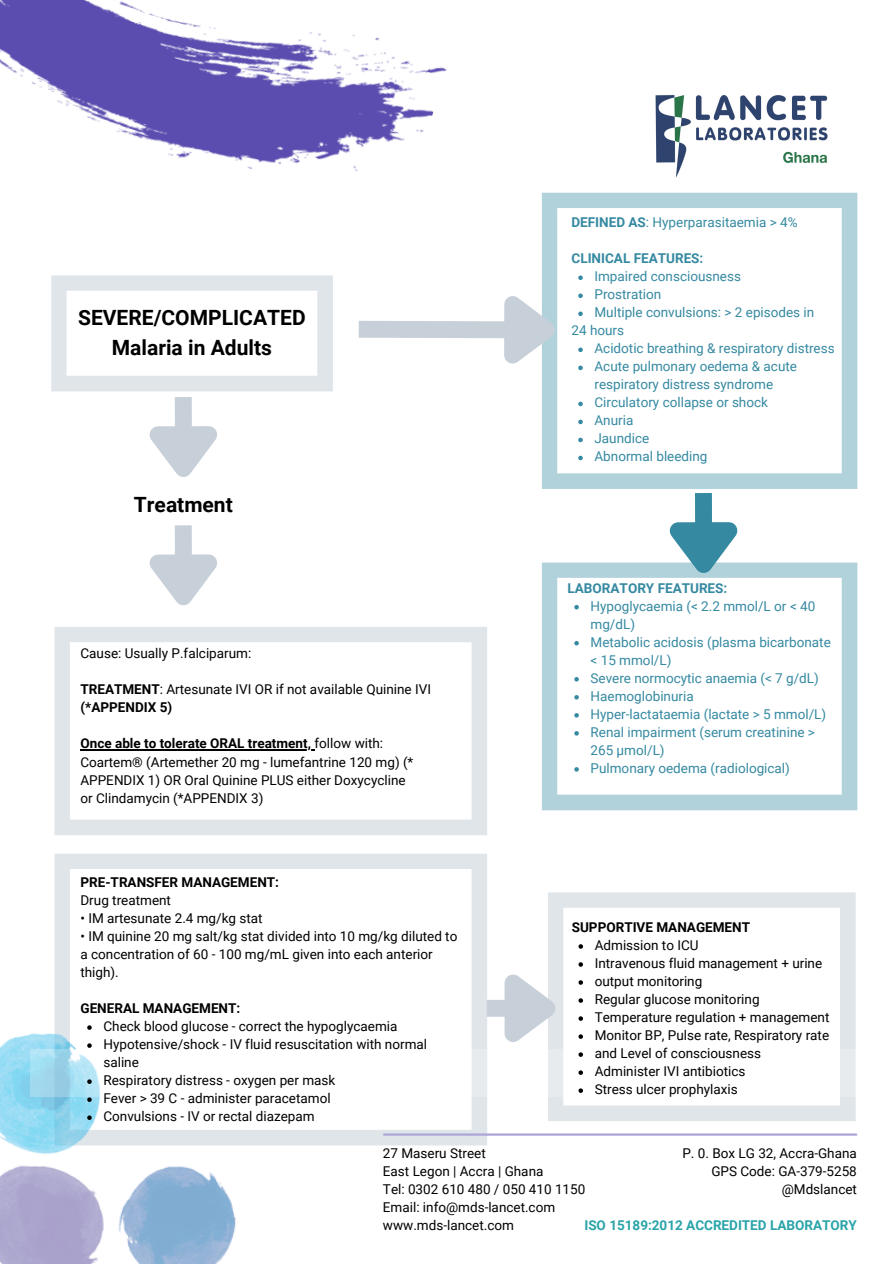
<style>
.page{position:relative;width:894px;height:1264px;background:#fff}
.page>*{position:absolute;margin:0;border:0;box-sizing:border-box;transform-origin:0 0}
.t1{font:700 21px "Roboto";color:#000}
.t2{font:13.5px/18px "Roboto";color:#000}
.t3{font:13.5px/18px "Roboto";color:#3589a1}
.t4{font:700 13.5px "Roboto";color:#000}
.t5{font:700 13.5px "Roboto";color:#3589a1}
.t6{font:700 13.5px "Roboto";color:#29a4a8}
.s1{font-weight:700}
.s2{font-weight:400}
</style>
<div class="page">
<img style="left:655px;top:95px;width:173px;height:83px">
<svg style="left:54px;top:854px;width:433px;height:291px"></svg>
<hr style="left:384px;top:1133px;width:472px;height:2px;background:#aca6d7">
<img style="left:0;top:1030px;width:238px;height:233px">
<img style="left:0;top:0;width:447px;height:171px">
<svg style="left:548px;top:892px;width:307px;height:229px"></svg>
<svg style="left:30px;top:1049px;width:125px;height:47px"></svg>
<div style="left:170px;top:1049px;width:125px;height:47px;background:#fff"></div>
<svg style="left:451px;top:1049px;width:125px;height:47px"></svg>
<div style="left:311px;top:1049px;width:125px;height:47px;background:#fff"></div>
<div style="left:591px;top:1049px;width:125px;height:47px;background:#fff"></div>
<div style="left:732px;top:1049px;width:124px;height:47px;background:#fff"></div>
<div style="left:175px;top:397px;width:17px;height:33px;background:#c7d0d8"></div>
<svg style="left:149px;top:411px;width:68px;height:66px"></svg>
<svg style="left:542px;top:193px;width:315px;height:296px"></svg>
<svg style="left:51px;top:275px;width:282px;height:116px"></svg>
<svg style="left:54px;top:627px;width:433px;height:208px"></svg>
<div style="left:175px;top:525px;width:17px;height:33px;background:#c7d0d8"></div>
<svg style="left:149px;top:539px;width:68px;height:67px"></svg>
<hr style="left:80px;top:749px;width:234px;height:1px;background:#000">
<svg style="left:358px;top:275px;width:224px;height:114px"></svg>
<svg style="left:578px;top:401px;width:4px;height:5px"></svg>
<svg style="left:578px;top:419px;width:4px;height:5px"></svg>
<svg style="left:578px;top:438px;width:4px;height:4px"></svg>
<svg style="left:578px;top:456px;width:4px;height:4px"></svg>
<svg style="left:542px;top:562px;width:315px;height:248px"></svg>
<svg style="left:574px;top:605px;width:4px;height:4px"></svg>
<svg style="left:574px;top:641px;width:4px;height:4px"></svg>
<svg style="left:574px;top:677px;width:4px;height:4px"></svg>
<svg style="left:574px;top:695px;width:4px;height:4px"></svg>
<svg style="left:574px;top:713px;width:4px;height:4px"></svg>
<svg style="left:574px;top:731px;width:4px;height:4px"></svg>
<svg style="left:574px;top:767px;width:4px;height:4px"></svg>
<div style="left:694px;top:493px;width:17px;height:33px;background:#3589a1"></div>
<svg style="left:644px;top:507px;width:108px;height:86px"></svg>
<svg style="left:578px;top:944px;width:5px;height:4px"></svg>
<svg style="left:578px;top:1088px;width:5px;height:4px"></svg>
<svg style="left:87px;top:1025px;width:5px;height:4px"></svg>
<svg style="left:87px;top:1043px;width:5px;height:4px"></svg>
<svg style="left:87px;top:1079px;width:5px;height:4px"></svg>
<svg style="left:87px;top:1097px;width:5px;height:4px"></svg>
<svg style="left:87px;top:1115px;width:5px;height:4px"></svg>
<div style="left:486px;top:999px;width:22px;height:17px;background:#c7d0d8"></div>
<svg style="left:489px;top:959px;width:94px;height:115px"></svg>
<p class="t1" style="left:78px;top:306px;width:229px">SEVERE/COMPLICATED</p>
<p class="t1" style="left:112px;top:335px;width:161px">Malaria in Adults</p>
<p class="t1" style="left:134px;top:493px;width:100px">Treatment</p>
<p class="t2" style="left:80px;top:644px;width:172px">Cause: Usually P.falciparum:</p>
<p class="t2" style="left:80px;top:680px;width:352px"><span class="s1">TREATMENT</span>: Artesunate IVI OR if not available Quinine IVI</p>
<p class="t4" style="left:80px;top:700px;width:93px">(*APPENDIX 5)</p>
<p class="t4" style="left:80px;top:736px;width:304px">Once able to tolerate ORAL treatment, <span class="s2">follow with:</span></p>
<p class="t2" style="left:80px;top:753px;width:334px">Coartem® (Artemether 20 mg - lumefantrine 120 mg) (*<br>APPENDIX 1) OR Oral Quinine PLUS either Doxycycline</p>
<p class="t2" style="left:80px;top:789px;width:184px">or Clindamycin (*APPENDIX 3)</p>
<p class="t4" style="left:80px;top:874px;width:200px">PRE-TRANSFER MANAGEMENT:</p>
<p class="t2" style="left:80px;top:891px;width:92px">Drug treatment</p>
<p class="t2" style="left:80px;top:909px;width:184px">• IM artesunate 2.4 mg/kg stat</p>
<p class="t2" style="left:80px;top:927px;width:378px">• IM quinine 20 mg salt/kg stat divided into 10 mg/kg diluted to a concentration of 60 - 100 mg/mL given into each anterior thigh).</p>
<p class="t4" style="left:80px;top:1000px;width:161px">GENERAL MANAGEMENT:</p>
<p class="t2" style="left:103px;top:1017px;width:295px">Check blood glucose - correct the hypoglycaemia</p>
<p class="t2" style="left:103px;top:1035px;width:325px">Hypotensive/shock - IV fluid resuscitation with normal saline</p>
<p class="t2" style="left:103px;top:1071px;width:233px">Respiratory distress - oxygen per mask</p>
<p class="t2" style="left:103px;top:1089px;width:229px">Fever &gt; 39 C - administer paracetamol</p>
<p class="t2" style="left:103px;top:1107px;width:213px">Convulsions - IV or rectal diazepam</p>
<p class="t3" style="left:571px;top:213px;width:227px"><span class="s1">DEFINED AS</span>: Hyperparasitaemia &gt; 4%</p>
<p class="t5" style="left:571px;top:250px;width:133px">CLINICAL FEATURES:</p>
<p class="t3" style="left:594px;top:267px;width:148px">Impaired consciousness</p>
<p class="t3" style="left:594px;top:285px;width:68px">Prostration</p>
<p class="t3" style="left:594px;top:303px;width:221px">Multiple convulsions: &gt; 2 episodes in</p>
<p class="t3" style="left:594px;top:339px;width:242px">Acidotic breathing &amp; respiratory distress</p>
<p class="t3" style="left:594px;top:357px;width:204px">Acute pulmonary oedema &amp; acute respiratory distress syndrome</p>
<p class="t3" style="left:594px;top:393px;width:175px">Circulatory collapse or shock</p>
<p class="t3" style="left:594px;top:412px;width:40px">Anuria</p>
<p class="t3" style="left:594px;top:430px;width:56px">Jaundice</p>
<p class="t3" style="left:594px;top:448px;width:114px">Abnormal bleeding</p>
<p class="t3" style="left:571px;top:321px;width:54px">24 hours</p>
<p class="t5" style="left:567px;top:580px;width:161px">LABORATORY FEATURES:</p>
<p class="t3" style="left:590px;top:597px;width:226px">Hypoglycaemia (&lt; 2.2 mmol/L or &lt; 40 mg/dL)</p>
<p class="t3" style="left:590px;top:633px;width:242px">Metabolic acidosis (plasma bicarbonate &lt; 15 mmol/L)</p>
<p class="t3" style="left:590px;top:669px;width:230px">Severe normocytic anaemia (&lt; 7 g/dL)</p>
<p class="t3" style="left:590px;top:687px;width:105px">Haemoglobinuria</p>
<p class="t3" style="left:590px;top:705px;width:237px">Hyper-lactataemia (lactate &gt; 5 mmol/L)</p>
<p class="t3" style="left:590px;top:723px;width:226px">Renal impairment (serum creatinine &gt;<br>265 μmol/L)</p>
<p class="t3" style="left:590px;top:759px;width:201px">Pulmonary oedema (radiological)</p>
<p class="t4" style="left:571px;top:919px;width:180px">SUPPORTIVE MANAGEMENT</p>
<p class="t2" style="left:594px;top:936px;width:105px">Admission to ICU</p>
<p class="t2" style="left:594px;top:954px;width:229px">Intravenous fluid management + urine</p>
<p class="t2" style="left:594px;top:972px;width:109px">output monitoring</p>
<p class="t2" style="left:594px;top:990px;width:166px">Regular glucose monitoring</p>
<p class="t2" style="left:594px;top:1008px;width:236px">Temperature regulation + management</p>
<p class="t2" style="left:594px;top:1026px;width:236px">Monitor BP, Pulse rate, Respiratory rate</p>
<p class="t2" style="left:594px;top:1044px;width:168px">and Level of consciousness</p>
<p class="t2" style="left:594px;top:1062px;width:152px">Administer IVI antibiotics</p>
<p class="t2" style="left:594px;top:1080px;width:144px">Stress ulcer prophylaxis</p>
<p class="t2" style="left:682px;top:1144px;width:176px">P. 0. Box LG 32, Accra-Ghana</p>
<p class="t2" style="left:711px;top:1162px;width:147px">GPS Code: GA-379-5258</p>
<p class="t2" style="left:781px;top:1180px;width:77px">@Mdslancet</p>
<p class="t6" style="left:584px;top:1217px;width:274px">ISO 15189:2012 ACCREDITED LABORATORY</p>
<p class="t2" style="left:383px;top:1144px;width:104px">27 Maseru Street</p>
<p class="t2" style="left:383px;top:1162px;width:162px">East Legon | Accra | Ghana</p>
<p class="t2" style="left:383px;top:1180px;width:204px">Tel: 0302 610 480 / 050 410 1150</p>
<p class="t2" style="left:383px;top:1198px;width:174px">Email: info@mds-lancet.com</p>
<p class="t2" style="left:383px;top:1216px;width:132px">www.mds-lancet.com</p>
</div>
